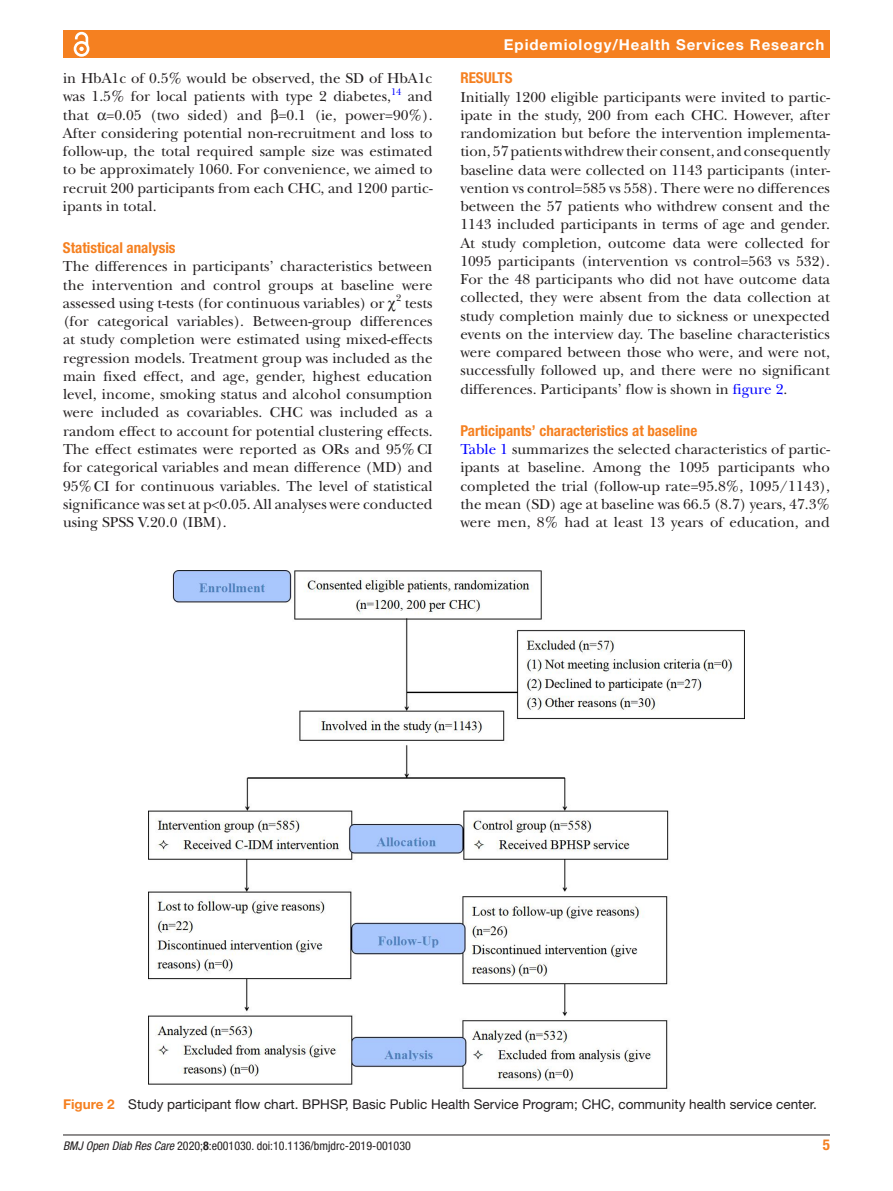
<style>
.page{position:relative;width:893px;height:1191px;background:#fff}
.page>*{position:absolute;margin:0;border:0;box-sizing:border-box;transform-origin:0 0}
.t1{font:15px/18.3px "New Baskerville";color:#231f20;text-align:justify}
.t2{font:700 condensed 15px "Helvetica Neue LT Std";color:#f58020}
.t3{font:700 15px "Helvetica Neue LT Std";letter-spacing:.065em;color:#fff}
.t4{font:13.5px "Helvetica Neue LT Std";color:#231f20}
.t5{font:condensed 12px "Helvetica Neue LT Std";color:#231f20}
.t6{font:9.9px "New Baskerville";color:#231f20}
.s1{color:#00f}
.s2{font-weight:700;color:#f58020}
.s3{font-style:italic}
.s4{font-weight:700}
</style>
<div class="page">
<hr style="left:63px;top:1134px;width:767px;height:1px;background:#231f20">
<div style="left:63px;top:31px;width:767px;height:27px;background:#f58020"></div>
<svg style="left:73px;top:31px;width:17px;height:26px"></svg>
<img style="left:149px;top:570px;width:595px;height:519px">
<p class="t1" style="left:63px;top:69px;width:371px">in HbA1c of 0.5% would be observed, the SD of HbA1c was 1.5% for local patients with type 2 diabetes,<sup>14</sup> and that =0.05 (two sided) and =0.1 (ie, power=90%).<br>After considering potential non-recruitment and loss to follow-up, the total required sample size was estimated to be approximately 1060. For convenience, we aimed to recruit 200 participants from each CHC, and 1200 partic&shy;ipants in total.</p>
<p class="t2" style="left:63px;top:239px;width:114px">Statistical analysis</p>
<p class="t1" style="left:63px;top:257px;width:371px">The differences in participants’ characteristics between the intervention and control groups at baseline were assessed using t-tests (for continuous variables) or</p>
<p class="t6" style="left:396px;top:292px;width:7px">2</p>
<p class="t1" style="left:63px;top:294px;width:371px;text-indent:342px">tests (for categorical variables). Between-group differences at study completion were estimated using mixed-effects regression models. Treatment group was included as the main fixed effect, and age, gender, highest education level, income, smoking status and alcohol consumption were included as covariables. CHC was included as a random effect to account for potential clustering effects.<br>The effect estimates were reported as ORs and 95%CI for categorical variables and mean difference (MD) and 95%CI for continuous variables. The level of statistical significance was set at p&lt;0.05. All analyses were conducted using SPSS V.20.0 (IBM).</p>
<p class="t3" style="left:504px;top:35px;width:322px">Epidemiology/Health Services Research</p>
<p class="t2" style="left:460px;top:69px;width:54px">Results</p>
<p class="t1" style="left:460px;top:88px;width:371px">Initially 1200 eligible participants were invited to partic&shy;ipate in the study, 200 from each CHC. However, after randomization but before the intervention implementa&shy;tion, 57 patients withdrew their consent, and consequently baseline data were collected on 1143 participants (inter&shy;vention vs control=585 vs 558). There were no differences between the 57 patients who withdrew consent and the 1143 included participants in terms of age and gender.<br>At study completion, outcome data were collected for 1095 participants (intervention vs control=563 vs 532).<br>For the 48 participants who did not have outcome data collected, they were absent from the data collection at study completion mainly due to sickness or unexpected events on the interview day. The baseline characteristics were compared between those who were, and were not, successfully followed up, and there were no significant differences. Participants’ flow is shown in <span class="s1">figure 2</span>.</p>
<p class="t2" style="left:460px;top:421px;width:238px">Participants’ characteristics at baseline</p>
<p class="t1" style="left:460px;top:440px;width:371px"><span class="s1">Table 1</span> summarizes the selected characteristics of partic&shy;ipants at baseline. Among the 1095 participants who completed the trial (follow-up rate=95.8%, 1095/1143), the mean (SD) age at baseline was 66.5 (8.7) years, 47.3% were men, 8% had at least 13 years of education, and</p>
<p class="t4" style="left:63px;top:1096px;width:755px"><span class="s2">Figure 2</span> Study participant flow chart. BPHSP, Basic Public Health Service Program; CHC, community health service center.</p>
<p class="t5" style="left:63px;top:1138px;width:349px"><span class="s3">BMJ Open Diab Res Care</span> 2020;<span class="s4">8</span>:e001030. doi:10.1136/bmjdrc-2019-001030</p>
<p class="t2" style="left:823px;top:1135px;width:9px">5</p>
</div>
